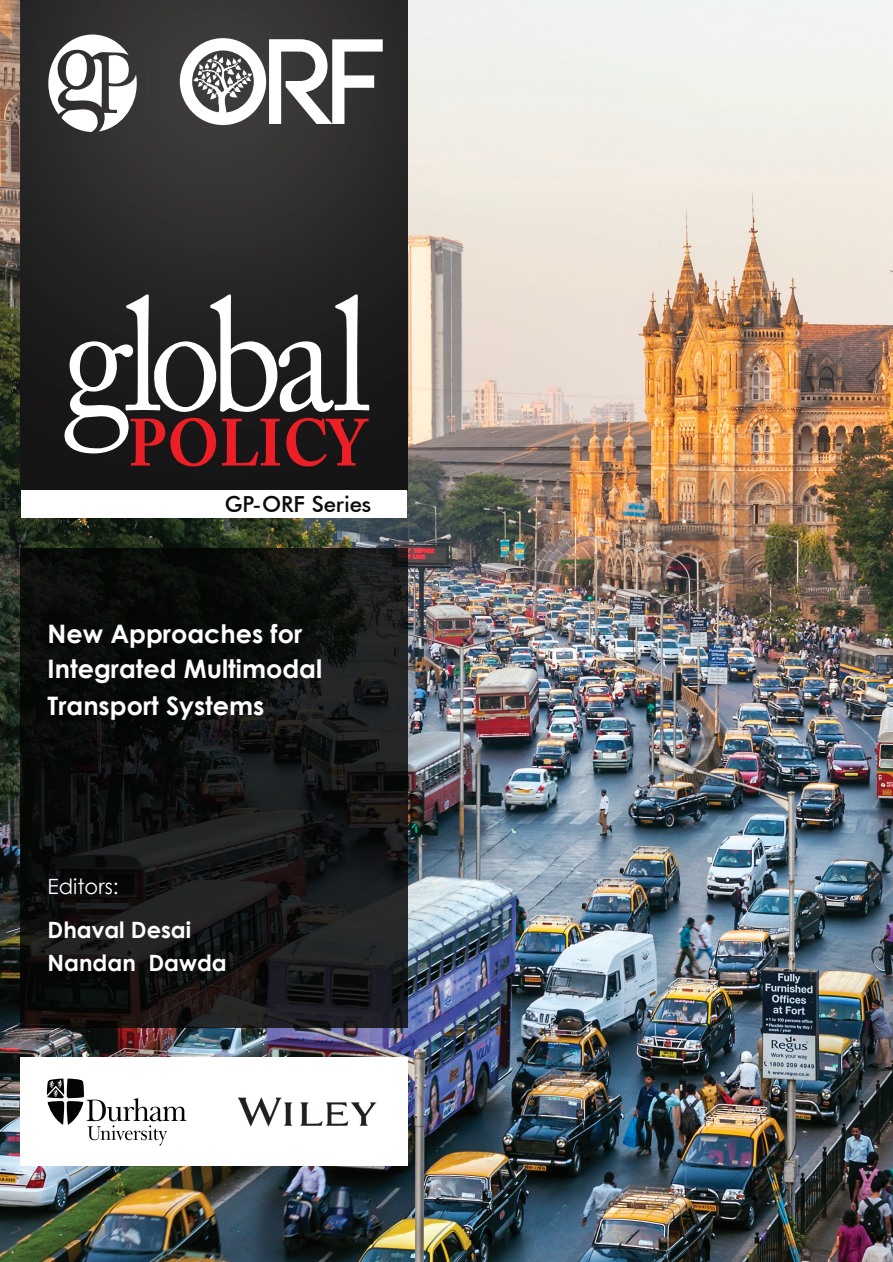
<style>
.page{position:relative;width:893px;height:1262px;background:#fff}
.page>*{position:absolute;margin:0;border:0;box-sizing:border-box;transform-origin:0 0}
.t1{font:700 25.5px/36px "Century Gothic";color:#fff}
.t2{font:700 22.5px/33px "Century Gothic";color:#fff}
.t3{font:500 22.05px "Futura BT";letter-spacing:-.005em;color:#0a0c0a}
.t4{font:21px "Century Gothic";color:#fff}
</style>
<div class="page">
<img style="left:0;top:0;width:892px;height:1262px">
<img style="left:21px;top:548px;width:386px;height:479px">
<div style="left:20px;top:1057px;width:388px;height:109px;background:#fff"></div>
<img style="left:21px;top:0;width:386px;height:490px">
<div style="left:21px;top:491px;width:386px;height:27px;background:#fff"></div>
<svg style="left:64px;top:294px;width:305px;height:172px"></svg>
<svg style="left:48px;top:35px;width:89px;height:97px"></svg>
<svg style="left:180px;top:38px;width:203px;height:87px"></svg>
<svg style="left:47px;top:1078px;width:139px;height:67px"></svg>
<img style="left:238px;top:1097px;width:138px;height:29px">
<p class="t3" style="left:225px;top:490px;width:148px">GP-ORF Series</p>
<p class="t1" style="left:48px;top:614px;width:276px">New Approaches for<br>Integrated Multimodal<br>Transport Systems</p>
<p class="t4" style="left:48px;top:872px;width:73px">Editors:</p>
<p class="t2" style="left:48px;top:912px;width:181px">Dhaval Desai<br>Nandan Dawda</p>
</div>
